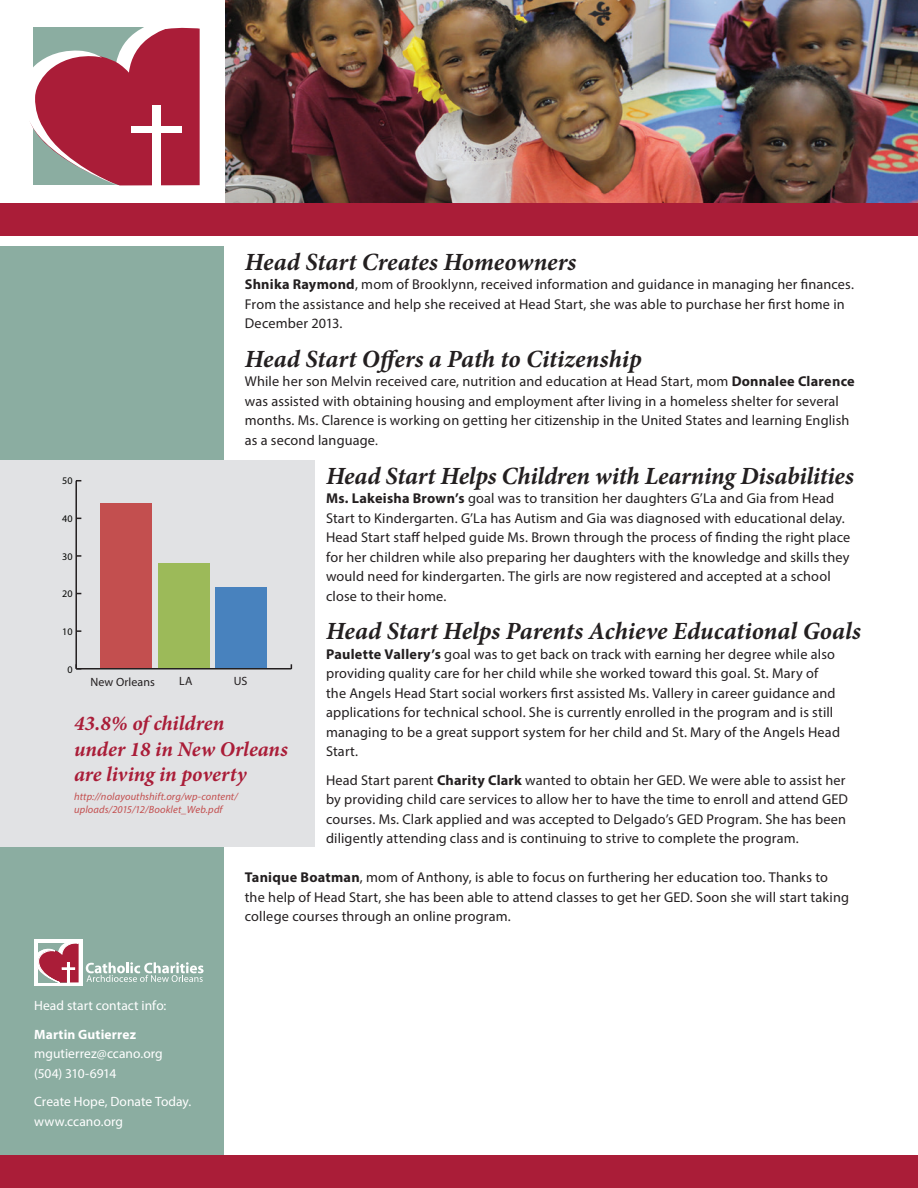
<style>
.page{position:relative;width:918px;height:1188px;background:#fff}
.page>*{position:absolute;margin:0;border:0;box-sizing:border-box;transform-origin:0 0}
.t1{font:italic 700 24.75px "Minion Pro";color:#231f20}
.t2{font:italic 700 21px/25.2px "Minion Pro";color:#aa1d38}
.t3{font:14.25px/19.5px "Myriad Pro";letter-spacing:.01em;color:#231f20}
.t4{font:13.5px/19.5px "Myriad Pro";letter-spacing:.005em;color:#fff}
.t5{font:700 13.5px "Myriad Pro";letter-spacing:.015em;color:#fff}
.t6{font:12px "Myriad Pro";letter-spacing:.01em;color:#231f20}
.t7{font:italic 10.5px/12.6px "Myriad Pro";letter-spacing:.01em;color:#c34f4f}
.t8{font:10.05px "Myriad Pro";color:#040503}
.s1{font-weight:700}
.s2{font-size:13.5px}
</style>
<div class="page">
<img style="left:225px;top:0;width:693px;height:203px">
<svg style="left:30px;top:27px;width:170px;height:159px;background:#ad4e5f"></svg>
<div style="left:152px;top:105px;width:8px;height:80px;background:#fff"></div>
<div style="left:131px;top:126px;width:51px;height:6px;background:#fff"></div>
<div style="left:0;top:203px;width:918px;height:33px;background:#aa1d38"></div>
<div style="left:0;top:247px;width:223px;height:941px;background:#8bada1"></div>
<div style="left:0;top:1156px;width:918px;height:32px;background:#aa1d38"></div>
<div style="left:34px;top:940px;width:49px;height:46px;background:#fff"></div>
<svg style="left:38px;top:943px;width:166px;height:40px"></svg>
<div style="left:0;top:460px;width:314px;height:387px;background:#e1e2e4"></div>
<div style="left:215px;top:587px;width:52px;height:82px;background:#4882be"></div>
<div style="left:158px;top:564px;width:52px;height:105px;background:#9cba59"></div>
<div style="left:100px;top:504px;width:52px;height:165px;background:#c34f4f"></div>
<hr style="left:76px;top:668px;width:215px;height:2px;background:#231f20">
<hr style="left:75px;top:481px;width:2px;height:188px;background:#231f20">
<h1 class="t1" style="left:245px;top:244px;width:333px">Head Start Creates Homeowners</h1>
<p class="t3" style="left:245px;top:274px;width:611px"><span class="s1">Shnika Raymond</span>, mom of Brooklynn, received information and guidance in managing her finances.<br>From the assistance and help she received at Head Start, she was able to purchase her first home in<br>December 2013.</p>
<h1 class="t1" style="left:245px;top:341px;width:399px">Head Start Offers a Path to Citizenship</h1>
<p class="t3" style="left:245px;top:372px;width:612px">While her son Melvin received care, nutrition and education at Head Start, mom <span class="s1">Donnalee Clarence </span>was assisted with obtaining housing and employment after living in a homeless shelter for several months. Ms. Clarence is working on getting her citizenship in the United States and learning English as a second language<span class="s2">.</span></p>
<h1 class="t1" style="left:326px;top:458px;width:529px">Head Start Helps Children with Learning Disabilities</h1>
<p class="t3" style="left:326px;top:488px;width:526px"><span class="s1">Ms. Lakeisha Brown’s</span> goal was to transition her daughters G’La and Gia from Head Start to Kindergarten. G’La has Autism and Gia was diagnosed with educational delay.<br>Head Start staff helped guide Ms. Brown through the process of finding the right place for her children while also preparing her daughters with the knowledge and skills they would need for kindergarten. The girls are now registered and accepted at a school close to their home.</p>
<h1 class="t1" style="left:326px;top:614px;width:536px">Head Start Helps Parents Achieve Educational Goals</h1>
<p class="t3" style="left:326px;top:644px;width:515px"><span class="s1">Paulette Vallery’s</span> goal was to get back on track with earning her degree while also providing quality care for her child while she worked toward this goal. St. Mary of the Angels Head Start social workers first assisted Ms. Vallery in career guidance and applications for technical school. She is currently enrolled in the program and is still managing to be a great support system for her child and St. Mary of the Angels Head Start.</p>
<p class="t3" style="left:326px;top:770px;width:524px">Head Start parent <span class="s1">Charity Clark</span> wanted to obtain her GED. We were able to assist her by providing child care services to allow her to have the time to enroll and attend GED courses. Ms. Clark applied and was accepted to Delgado’s GED Program. She has been diligently attending class and is continuing to strive to complete the program.</p>
<p class="t3" style="left:245px;top:867px;width:606px"><span class="s1">Tanique Boatman</span>, mom of Anthony, is able to focus on furthering her education too. Thanks to the help of Head Start, she has been able to attend classes to get her GED. Soon she will start taking college courses through an online program.</p>
<p class="t8" style="left:62px;top:475px;width:12px">50</p>
<p class="t8" style="left:62px;top:512px;width:12px">40</p>
<p class="t8" style="left:62px;top:550px;width:12px">30</p>
<p class="t8" style="left:62px;top:588px;width:12px">20</p>
<p class="t8" style="left:62px;top:626px;width:12px">10</p>
<p class="t8" style="left:67px;top:663px;width:7px">0</p>
<p class="t6" style="left:91px;top:674px;width:66px">New Orleans</p>
<p class="t6" style="left:179px;top:673px;width:15px">LA</p>
<p class="t6" style="left:234px;top:673px;width:15px">US</p>
<h2 class="t2" style="left:74px;top:711px;width:215px">43.8% of children<br>under 18 in New Orleans are living in poverty</h2>
<p class="t7" style="left:74px;top:790px;width:165px">http://nolayouthshift.org/wp-content/ uploads/2015/12/Booklet_Web.pdf</p>
<p class="t4" style="left:34px;top:996px;width:134px">Head start contact info:</p>
<p class="t5" style="left:34px;top:1025px;width:103px">Martin Gutierrez</p>
<p class="t4" style="left:34px;top:1044px;width:130px">mgutierrez@ccano.org (504) 310-6914</p>
<p class="t4" style="left:34px;top:1092px;width:159px">Create Hope, Donate Today. www.ccano.org</p>
</div>
